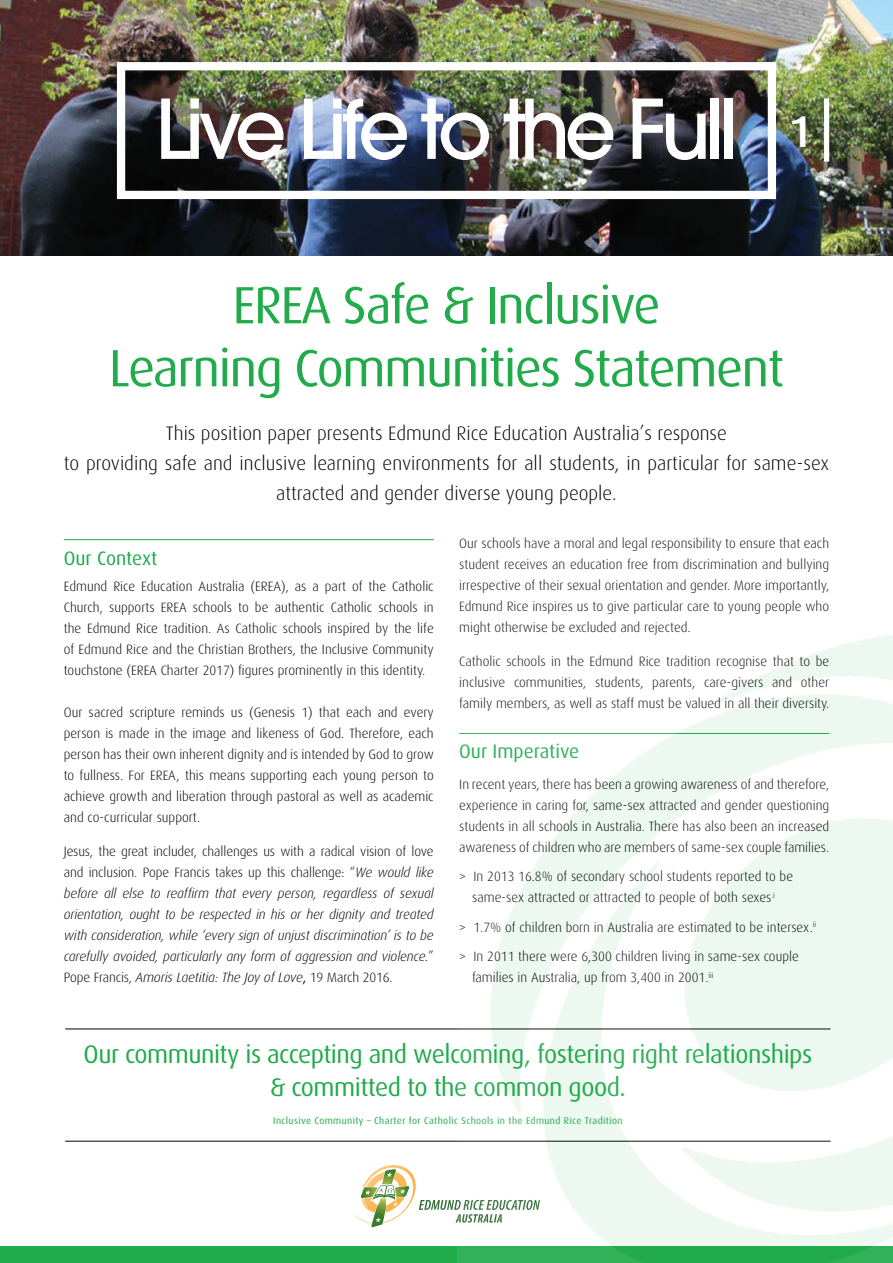
<style>
.page{position:relative;width:893px;height:1263px;background:#fff}
.page>*{position:absolute;margin:0;border:0;box-sizing:border-box;transform-origin:0 0}
.t1{font:500 81.6px "Avant Garde";letter-spacing:-.07em;color:#fff}
.t2{font:52.5px/63px "Dax";letter-spacing:-.03em;color:#21ab4b;text-align:center}
.t3{font:500 44.55px "Dax";color:#fff}
.t4{font:25.5px/33px "Dax";letter-spacing:-.02em;color:#21ab4b;text-align:center}
.t5{font:300 19.5px/30px "Dax";color:#000;text-align:center}
.t6{font:19.5px "Dax";color:#21ab4b}
.t7{font:300 13.5px/21px "Dax";color:#000;text-align:justify}
.t8{font:italic 300 13.5px/21px "Dax";letter-spacing:-.01em;color:#000;text-align:justify}
.t9{font:9.75px "Dax";letter-spacing:.04em;color:#21ab4b}
.s1{font-style:normal}
.s2{font-weight:400;font-style:normal}
</style>
<div class="page">
<img style="left:0;top:0;width:893px;height:255px">
<hr style="left:64px;top:539px;width:370px;height:1px;background:#21ab4b">
<div style="left:0;top:1246px;width:893px;height:17px;background:#21ab4b"></div>
<svg style="left:353px;top:1165px;width:105px;height:62px"></svg>
<div style="left:117px;top:62px;width:659px;height:137px;border:8px solid #fff"></div>
<hr style="left:65px;top:1029px;width:766px;height:1px;background:#000">
<hr style="left:65px;top:1141px;width:766px;height:1px;background:#000">
<img style="left:458px;top:635px;width:435px;height:628px">
<div style="left:824px;top:99px;width:5px;height:63px;background:#fff"></div>
<h1 class="t1" style="left:155px;top:79px;width:585px">Live Life to the Full</h1>
<h3 class="t3" style="left:788px;top:107px;width:26px">1</h3>
<h2 class="t2" style="left:109px;top:274px;width:677px">EREA Safe &amp; Inclusive<br>Learning Communities Statement</h2>
<h3 class="t5" style="left:64px;top:418px;width:767px">This position paper presents Edmund Rice Education Australia’s response<br>to providing safe and inclusive learning environments for all students, in particular for same-sex attracted and gender diverse young people.</h3>
<h3 class="t6" style="left:64px;top:547px;width:95px">Our Context</h3>
<p class="t7" style="left:64px;top:576px;width:371px">Edmund Rice Education Australia (EREA), as a part of the Catholic Church, supports EREA schools to be authentic Catholic schools in the Edmund Rice tradition. As Catholic schools inspired by the life of Edmund Rice and the Christian Brothers, the Inclusive Community touchstone (EREA Charter 2017) figures prominently in this identity.</p>
<p class="t7" style="left:64px;top:702px;width:371px">Our sacred scripture reminds us (Genesis 1) that each and every person is made in the image and likeness of God. Therefore, each person has their own inherent dignity and is intended by God to grow to fullness. For EREA, this means supporting each young person to achieve growth and liberation through pastoral as well as academic and co-curricular support.</p>
<p class="t8" style="left:64px;top:841px;width:371px"><span class="s1">Jesus, the great includer, challenges us with a radical vision of love and inclusion. Pope Francis takes up this challenge: “</span>We would like before all else to reaffirm that every person, regardless of sexual orientation, ought to be respected in his or her dignity and treated with consideration, while ‘every sign of unjust discrimination’ is to be carefully avoided, particularly any form of aggression and violence.<span class="s1">” Pope Francis,</span> Amoris Laetitia: The Joy of Love<span class="s2">,</span> <span class="s1">19 March 2016.</span></p>
<p class="t7" style="left:459px;top:533px;width:371px">Our schools have a moral and legal responsibility to ensure that each student receives an education free from discrimination and bullying irrespective of their sexual orientation and gender. More importantly, Edmund Rice inspires us to give particular care to young people who might otherwise be excluded and rejected.</p>
<p class="t7" style="left:459px;top:651px;width:371px">Catholic schools in the Edmund Rice tradition recognise that to be inclusive communities, students, parents, care-givers and other family members, as well as staff must be valued in all their diversity.</p>
<h3 class="t6" style="left:459px;top:740px;width:122px">Our Imperative</h3>
<p class="t7" style="left:459px;top:774px;width:371px">In recent years, there has been a growing awareness of and therefore, experience in caring for, same-sex attracted and gender questioning students in all schools in Australia. There has also been an increased awareness of children who are members of same-sex couple families.</p>
<p class="t7" style="left:459px;top:866px;width:335px;text-align:center">&gt; In 2013 16.8% of secondary school students reported to be same-sex attracted or attracted to people of both sexes<sup>.i</sup></p>
<p class="t7" style="left:459px;top:912px;width:358px;line-height:29.5px">&gt; 1.7% of children born in Australia are estimated to be intersex.<sup>ii </sup>&gt; In 2011 there were 6,300 children living in same-sex couple</p>
<p class="t7" style="left:472px;top:967px;width:243px">families in Australia, up from 3,400 in 2001.<sup>iii</sup></p>
<h3 class="t4" style="left:84px;top:1038px;width:730px">Our community is accepting and welcoming, fostering right relationships &amp; committed to the common good.</h3>
<p class="t9" style="left:273px;top:1115px;width:351px">Inclusive Community – Charter for Catholic Schools in the Edmund Rice Tradition</p>
</div>
